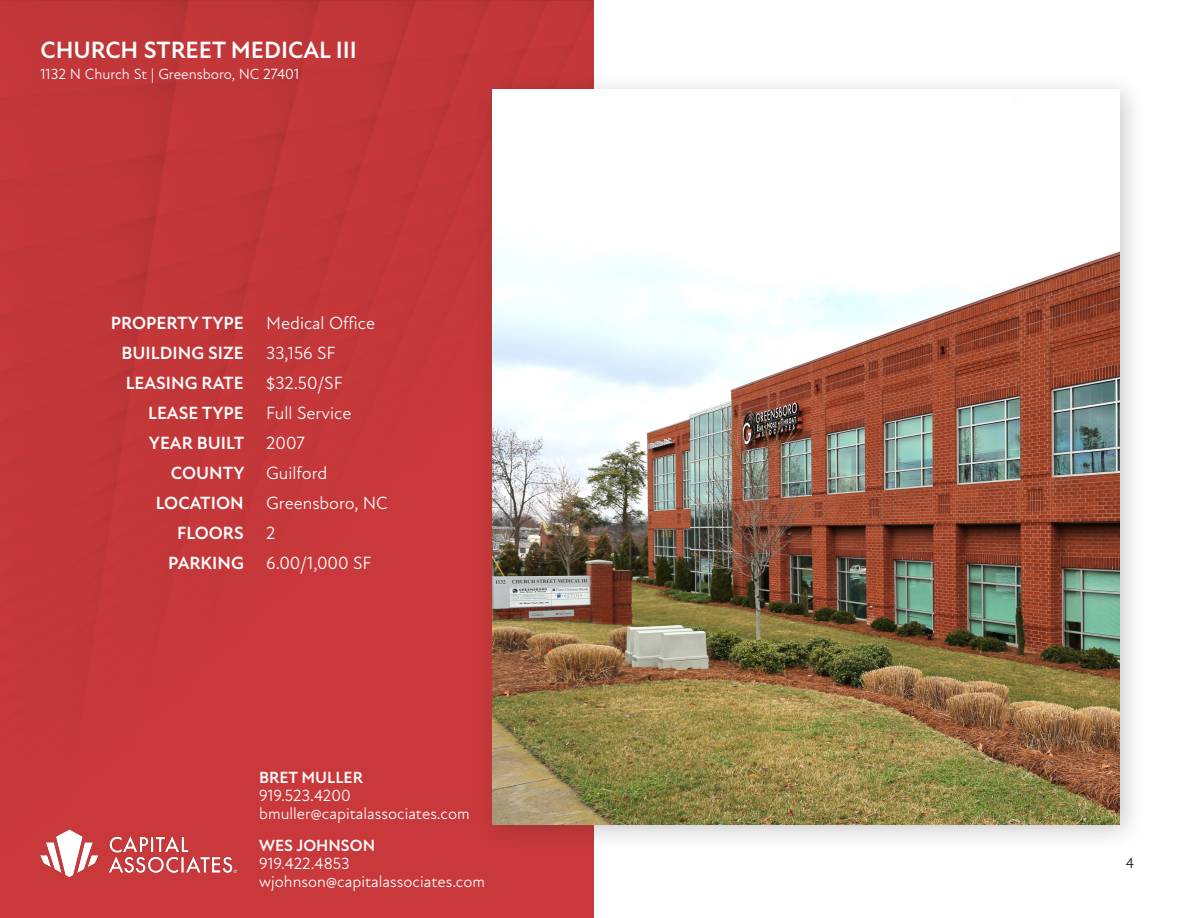
<style>
.page{position:relative;width:1188px;height:918px;background:#fff}
.page>*{position:absolute;margin:0;border:0;box-sizing:border-box;transform-origin:0 0}
.t1{font:700 24px "New Atten";color:#fff}
.t2{font:700 18px "New Atten";color:#fff}
.t3{font:18px "New Atten";color:#fff}
.t4{font:16.5px/18px "New Atten";color:#fff}
.t5{font:700 16.5px "New Atten";color:#fff}
.t6{font:15px "New Atten";color:#fff}
.t7{font:15px "New Atten";color:#231f20}
</style>
<div class="page">
<div style="left:0;top:0;width:594px;height:918px;background:#c53739"></div>
<img style="left:40px;top:829px;width:197px;height:47px">
<div style="left:475px;top:72px;width:672px;height:779px;background:#231f20;opacity:.25"></div>
<img style="left:493px;top:90px;width:626px;height:734px">
<h1 class="t1" style="left:40px;top:36px;width:318px">CHURCH STREET MEDICAL III</h1>
<p class="t6" style="left:40px;top:66px;width:260px">1132 N Church St | Greensboro, NC 27401</p>
<p class="t2" style="left:111px;top:312px;width:135px">PROPERTY TYPE</p>
<p class="t2" style="left:122px;top:342px;width:124px">BUILDING SIZE</p>
<p class="t2" style="left:126px;top:372px;width:120px">LEASING RATE</p>
<p class="t2" style="left:148px;top:402px;width:97px">LEASE TYPE</p>
<p class="t2" style="left:149px;top:432px;width:97px">YEAR BUILT</p>
<p class="t2" style="left:171px;top:462px;width:75px">COUNTY</p>
<p class="t2" style="left:156px;top:492px;width:89px">LOCATION</p>
<p class="t2" style="left:177px;top:522px;width:68px">FLOORS</p>
<p class="t2" style="left:168px;top:552px;width:77px">PARKING</p>
<p class="t3" style="left:266px;top:312px;width:110px">Medical Office</p>
<p class="t3" style="left:266px;top:342px;width:71px">33,156 SF</p>
<p class="t3" style="left:266px;top:372px;width:78px">$32.50/SF</p>
<p class="t3" style="left:266px;top:402px;width:87px">Full Service</p>
<p class="t3" style="left:266px;top:432px;width:40px">2007</p>
<p class="t3" style="left:266px;top:462px;width:63px">Guilford</p>
<p class="t3" style="left:266px;top:492px;width:123px">Greensboro, NC</p>
<p class="t3" style="left:266px;top:522px;width:11px">2</p>
<p class="t3" style="left:266px;top:552px;width:107px">6.00/1,000 SF</p>
<p class="t5" style="left:259px;top:767px;width:105px">BRET MULLER</p>
<p class="t4" style="left:259px;top:786px;width:212px">919.523.4200 bmuller@capitalassociates.com</p>
<p class="t5" style="left:259px;top:835px;width:117px">WES JOHNSON</p>
<p class="t4" style="left:259px;top:854px;width:227px">919.422.4853 wjohnson@capitalassociates.com</p>
<p class="t7" style="left:1126px;top:855px;width:10px">4</p>
</div>
